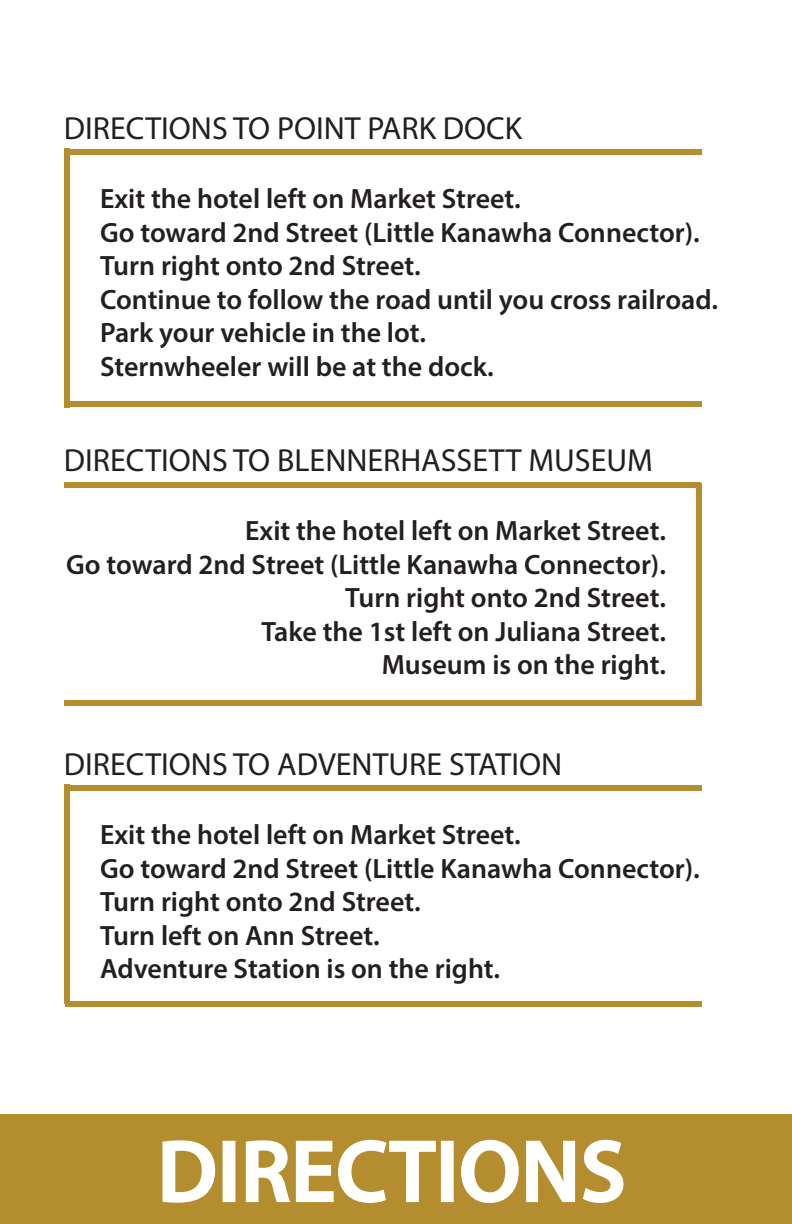
<style>
.page{position:relative;width:792px;height:1224px;background:#fff}
.page>*{position:absolute;margin:0;border:0;box-sizing:border-box;transform-origin:0 0}
.t1{font:600 88px "Myriad Pro";color:#fff}
.t2{font:32px "Myriad Pro";color:#231f20}
.t3{font:600 28px/33.6px "Myriad Pro";color:#231f20}
</style>
<div class="page">
<div style="left:65px;top:149px;width:637px;height:6px;background:#b48d2e"></div>
<div style="left:65px;top:401px;width:637px;height:6px;background:#b48d2e"></div>
<div style="left:64px;top:148px;width:6px;height:260px;background:#b48d2e"></div>
<div style="left:0;top:1114px;width:792px;height:110px;background:#b48d2e"></div>
<div style="left:64px;top:700px;width:637px;height:6px;background:#b48d2e"></div>
<div style="left:64px;top:482px;width:637px;height:6px;background:#b48d2e"></div>
<div style="left:696px;top:483px;width:6px;height:223px;background:#b48d2e"></div>
<div style="left:65px;top:785px;width:637px;height:6px;background:#b48d2e"></div>
<div style="left:65px;top:1001px;width:637px;height:6px;background:#b48d2e"></div>
<div style="left:64px;top:784px;width:6px;height:220px;background:#b48d2e"></div>
<svg style="left:162px;top:1140px;width:54px;height:63px"></svg>
<div style="left:223px;top:1141px;width:12px;height:61px;border:2px solid #fff"></div>
<svg style="left:245px;top:1139px;width:191px;height:64px"></svg>
<div style="left:441px;top:1141px;width:13px;height:61px;border:2px solid #fff"></div>
<svg style="left:461px;top:1139px;width:163px;height:64px"></svg>
<p class="t2" style="left:64px;top:108px;width:460px">DIRECTIONS TO POINT PARK DOCK</p>
<p class="t3" style="left:100px;top:181px;width:619px">Exit the hotel left on Market Street.<br>Go toward 2nd Street (Little Kanawha Connector).<br>Turn right onto 2nd Street.<br>Continue to follow the road until you cross railroad.<br>Park your vehicle in the lot.<br>Sternwheeler will be at the dock.</p>
<p class="t2" style="left:64px;top:440px;width:590px">DIRECTIONS TO BLENNERHASSETT MUSEUM</p>
<p class="t3" style="left:66px;top:513px;width:601px;text-align:right">Exit the hotel left on Market Street.<br>Go toward 2nd Street (Little Kanawha Connector).<br>Turn right onto 2nd Street.<br>Take the 1st left on Juliana Street.<br>Museum is on the right.</p>
<p class="t2" style="left:64px;top:744px;width:500px">DIRECTIONS TO ADVENTURE STATION</p>
<p class="t3" style="left:100px;top:817px;width:601px">Exit the hotel left on Market Street.<br>Go toward 2nd Street (Little Kanawha Connector).<br>Turn right onto 2nd Street.<br>Turn left on Ann Street.<br>Adventure Station is on the right.</p>
<h1 class="t1" style="left:157px;top:1116px;width:470px">DIRECTIONS</h1>
</div>
